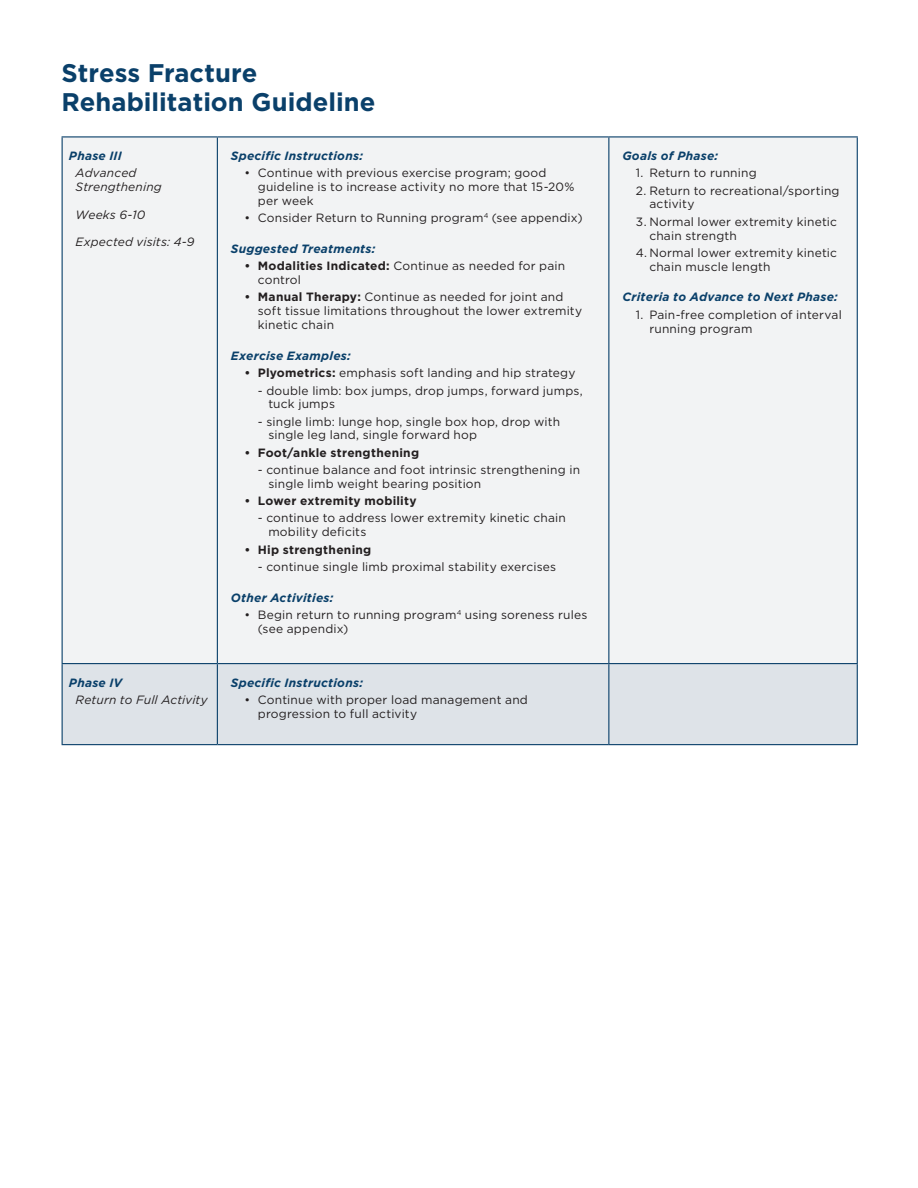
<style>
.page{position:relative;width:918px;height:1188px;background:#fff}
.page>*{position:absolute;margin:0;border:0;box-sizing:border-box;transform-origin:0 0}
.t1{font:700 25.5px/29.2px "Gotham";color:#0a406a}
.t2{font:12px/13.8px "Gotham";letter-spacing:.015em;color:#231f20}
.t3{font:italic 700 12px "Gotham";letter-spacing:.02em;color:#0a406a}
.t4{font:italic 12px/13.8px "Gotham";letter-spacing:.01em;color:#231f20}
.t5{font:700 12px "Gotham";letter-spacing:.02em;color:#231f20}
.s1{font-weight:700}
</style>
<div class="page">
<div style="left:63px;top:137px;width:794px;height:526px;background:#f2f3f4"></div>
<div style="left:63px;top:664px;width:794px;height:80px;background:#dee3e8"></div>
<hr style="left:62px;top:136px;width:155px;height:1px;background:#0a406a">
<hr style="left:62px;top:137px;width:1px;height:526px;background:#0a406a">
<hr style="left:217px;top:136px;width:392px;height:1px;background:#0a406a">
<hr style="left:217px;top:137px;width:1px;height:526px;background:#0a406a">
<hr style="left:609px;top:136px;width:249px;height:1px;background:#0a406a">
<hr style="left:608px;top:137px;width:1px;height:526px;background:#0a406a">
<hr style="left:857px;top:137px;width:1px;height:526px;background:#0a406a">
<hr style="left:62px;top:663px;width:155px;height:1px;background:#0a406a">
<hr style="left:62px;top:664px;width:1px;height:80px;background:#0a406a">
<hr style="left:217px;top:663px;width:392px;height:1px;background:#0a406a">
<hr style="left:217px;top:664px;width:1px;height:80px;background:#0a406a">
<hr style="left:609px;top:663px;width:249px;height:1px;background:#0a406a">
<hr style="left:608px;top:664px;width:1px;height:80px;background:#0a406a">
<hr style="left:857px;top:664px;width:1px;height:80px;background:#0a406a">
<hr style="left:62px;top:744px;width:155px;height:1px;background:#0a406a">
<hr style="left:217px;top:744px;width:392px;height:1px;background:#0a406a">
<hr style="left:609px;top:744px;width:249px;height:1px;background:#0a406a">
<h1 class="t1" style="left:62px;top:58px;width:315px">Stress Fracture<br>Rehabilitation Guideline</h1>
<p class="t3" style="left:69px;top:148px;width:55px">Phase III</p>
<p class="t4" style="left:76px;top:166px;width:88px">Advanced<br>Strengthening</p>
<p class="t4" style="left:76px;top:207px;width:71px">Weeks 6-10</p>
<p class="t4" style="left:76px;top:235px;width:120px">Expected visits: 4-9</p>
<p class="t3" style="left:69px;top:674px;width:55px">Phase IV</p>
<p class="t4" style="left:76px;top:693px;width:134px">Return to Full Activity</p>
<p class="t3" style="left:231px;top:148px;width:134px">Specific Instructions:</p>
<p class="t2" style="left:258px;top:166px;width:318px;text-indent:-14px">• Continue with previous exercise program; good guideline is to increase activity no more that 15-20% per week</p>
<p class="t2" style="left:244px;top:211px;width:340px">• Consider Return to Running program<sup>4</sup> (see appendix)</p>
<p class="t3" style="left:231px;top:241px;width:146px">Suggested Treatments:</p>
<p class="t2" style="left:258px;top:259px;width:309px;text-indent:-14px"><span class="s1">• Modalities Indicated:</span> Continue as needed for pain control</p>
<p class="t2" style="left:258px;top:290px;width:326px;text-indent:-14px"><span class="s1">• Manual Therapy:</span> Continue as needed for joint and soft tissue limitations throughout the lower extremity kinetic chain</p>
<p class="t3" style="left:231px;top:348px;width:121px">Exercise Examples:</p>
<p class="t2" style="left:244px;top:366px;width:333px"><span class="s1">• Plyometrics:</span> emphasis soft landing and hip strategy</p>
<p class="t2" style="left:268px;top:383px;width:316px;text-indent:-10px">- double limb: box jumps, drop jumps, forward jumps, tuck jumps</p>
<p class="t2" style="left:268px;top:414px;width:293px;text-indent:-10px">- single limb: lunge hop, single box hop, drop with single leg land, single forward hop</p>
<p class="t5" style="left:244px;top:445px;width:176px">• Foot/ankle strengthening</p>
<p class="t2" style="left:268px;top:463px;width:313px;text-indent:-10px">- continue balance and foot intrinsic strengthening in single limb weight bearing position</p>
<p class="t5" style="left:244px;top:493px;width:174px">• Lower extremity mobility</p>
<p class="t2" style="left:268px;top:511px;width:299px;text-indent:-10px">- continue to address lower extremity kinetic chain mobility deficits</p>
<p class="t5" style="left:244px;top:541px;width:128px">• Hip strengthening</p>
<p class="t2" style="left:258px;top:559px;width:300px">- continue single limb proximal stability exercises</p>
<p class="t3" style="left:231px;top:589px;width:104px">Other Activities:</p>
<p class="t2" style="left:258px;top:608px;width:331px;text-indent:-14px">• Begin return to running program<sup>4</sup> using soreness rules (see appendix)</p>
<p class="t3" style="left:231px;top:674px;width:134px">Specific Instructions:</p>
<p class="t2" style="left:258px;top:693px;width:272px;text-indent:-14px">• Continue with proper load management and progression to full activity</p>
<p class="t3" style="left:622px;top:148px;width:97px">Goals of Phase:</p>
<p class="t2" style="left:636px;top:166px;width:122px">1. Return to running</p>
<p class="t2" style="left:649px;top:183px;width:192px;text-indent:-14px">2. Return to recreational/sporting activity</p>
<p class="t2" style="left:649px;top:214px;width:189px;text-indent:-14px">3. Normal lower extremity kinetic chain strength</p>
<p class="t2" style="left:649px;top:245px;width:189px;text-indent:-14px">4. Normal lower extremity kinetic chain muscle length</p>
<p class="t3" style="left:622px;top:289px;width:217px">Criteria to Advance to Next Phase:</p>
<p class="t2" style="left:649px;top:307px;width:194px;text-indent:-14px">1. Pain-free completion of interval running program</p>
</div>
